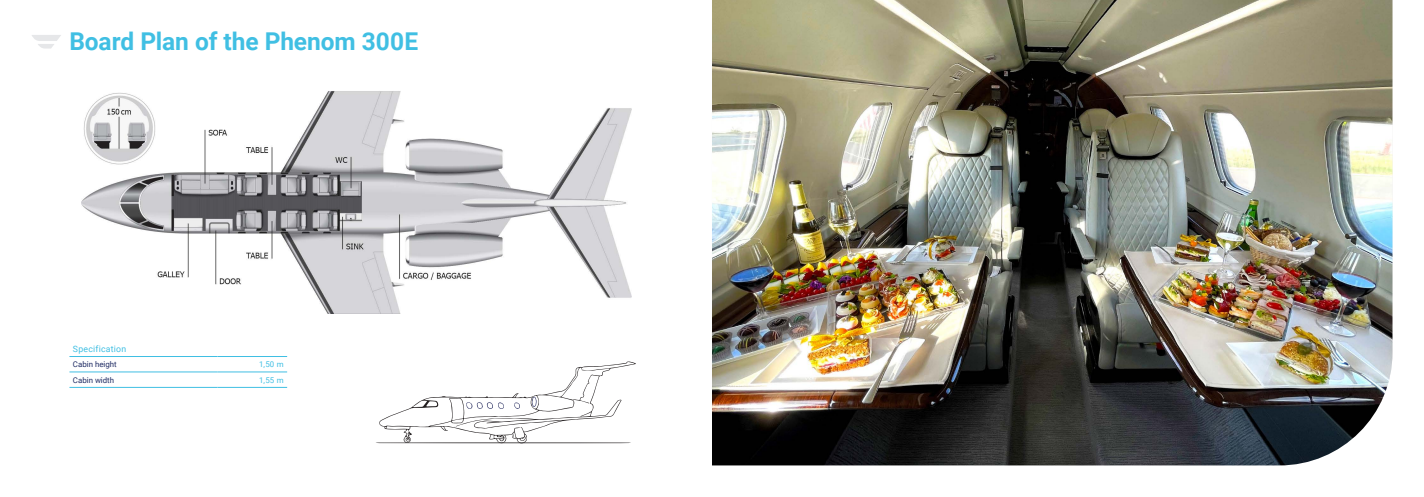
<style>
.page{position:relative;width:1424px;height:497px;background:#fff}
.page>*{position:absolute;margin:0;border:0;box-sizing:border-box;transform-origin:0 0}
.t1{font:700 24.5px "Roboto";letter-spacing:-.005em;color:#40bfe3}
.t2{font:8.75px "Roboto";letter-spacing:.025em;color:#40bfe3}
.t3{font:7.88px "Roboto";color:#202c64}
.t4{font:7.88px "Roboto";color:#40bfe3}
</style>
<div class="page">
<img style="left:82px;top:91px;width:549px;height:222px">
<svg style="left:32px;top:35px;width:29px;height:13px"></svg>
<hr style="left:69px;top:356px;width:148px;height:1px;background:#40bfe3">
<hr style="left:217px;top:356px;width:70px;height:1px;background:#40bfe3">
<hr style="left:69px;top:371px;width:148px;height:1px;background:#40bfe3">
<hr style="left:217px;top:371px;width:70px;height:1px;background:#40bfe3">
<hr style="left:69px;top:387px;width:148px;height:1px;background:#40bfe3">
<hr style="left:217px;top:387px;width:70px;height:1px;background:#40bfe3">
<img style="left:712px;top:0;width:680px;height:465px">
<svg style="left:376px;top:361px;width:260px;height:82px"></svg>
<p class="t1" style="left:69px;top:24px;width:350px">Board Plan of the Phenom 300E</p>
<p class="t2" style="left:73px;top:342px;width:55px">Specification</p>
<p class="t3" style="left:73px;top:358px;width:45px">Cabin height</p>
<p class="t4" style="left:259px;top:358px;width:26px">1,50 m</p>
<p class="t3" style="left:73px;top:374px;width:43px">Cabin width</p>
<p class="t4" style="left:259px;top:374px;width:26px">1,55 m</p>
</div>
